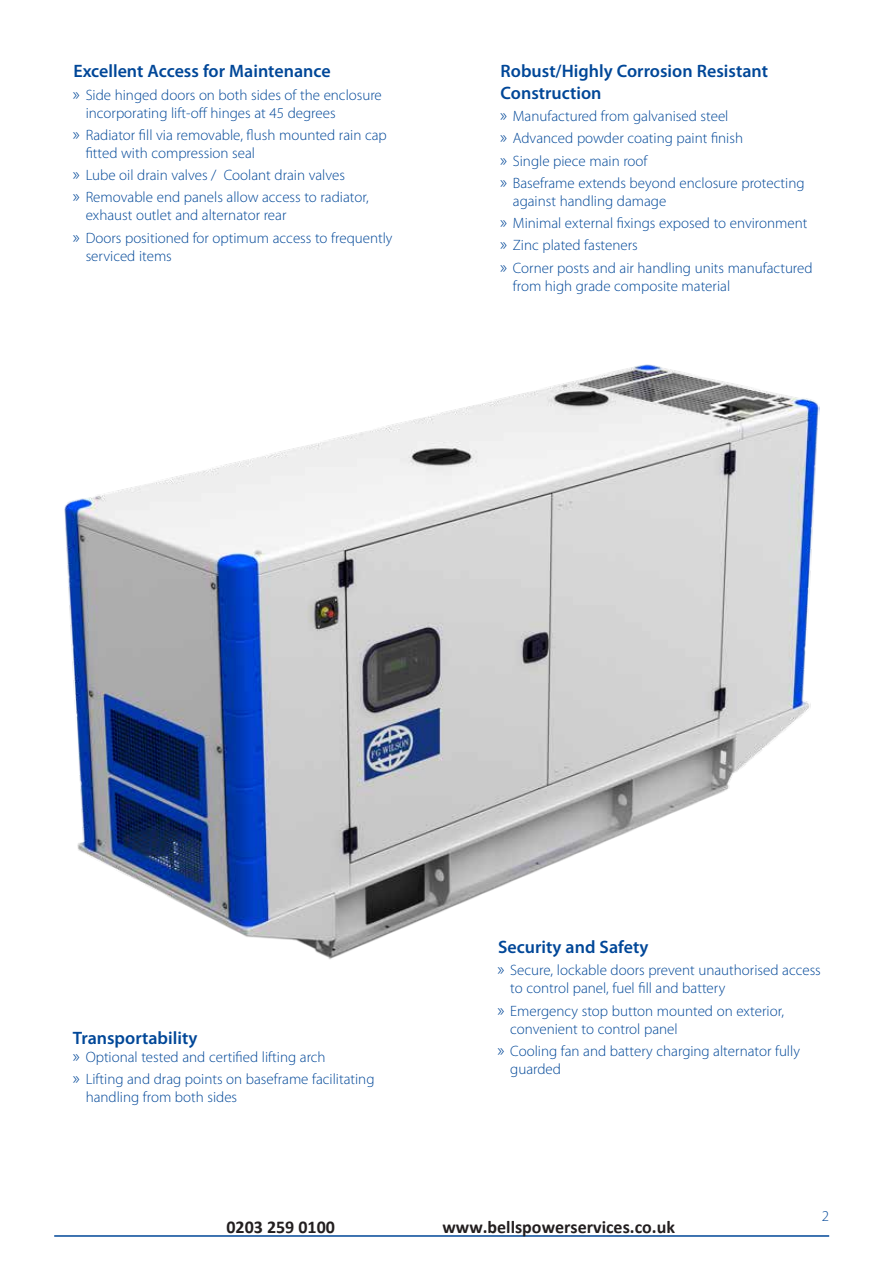
<style>
.page{position:relative;width:893px;height:1263px;background:#fff}
.page>*{position:absolute;margin:0;border:0;box-sizing:border-box;transform-origin:0 0}
.t1{font:600 18px/21.6px "Myriad Pro";color:#004798}
.t2{font:700 18px "Calibri";color:#221e1f}
.t3{font:300 15px/22.2px "Myriad Pro";color:#004798}
.s1{font-size:18px}
</style>
<div class="page">
<hr style="left:54px;top:1235px;width:775px;height:2px;background:#004798">
<img style="left:64px;top:364px;width:755px;height:595px">
<p class="t1" style="left:73px;top:60px;width:259px">Excellent Access for Maintenance</p>
<p class="t3" style="left:86px;top:85px;width:298px;line-height:18px;text-indent:-13px"><span class="s1">»</span> Side hinged doors on both sides of the enclosure incorporating lift-off hinges at 45 degrees</p>
<p class="t3" style="left:86px;top:126px;width:303px;line-height:18px;text-indent:-13px"><span class="s1">»</span> Radiator fill via removable, flush mounted rain cap fitted with compression seal</p>
<p class="t3" style="left:73px;top:164px;width:297px"><span class="s1">»</span> Lube oil drain valves / Coolant drain valves<br><span class="s1">»</span> Removable end panels allow access to radiator,</p>
<p class="t3" style="left:73px;top:204px;width:321px;text-indent:13px">exhaust outlet and alternator rear<br><span class="s1">»</span> Doors positioned for optimum access to frequently</p>
<p class="t3" style="left:86px;top:244px;width:88px">serviced items</p>
<p class="t1" style="left:501px;top:60px;width:269px">Robust/Highly Corrosion Resistant<br>Construction</p>
<p class="t3" style="left:500px;top:105px;width:306px"><span class="s1">»</span> Manufactured from galvanised steel<br><span class="s1">»</span> Advanced powder coating paint finish<br><span class="s1">»</span> Single piece main roof<br><span class="s1">»</span> Baseframe extends beyond enclosure protecting</p>
<p class="t3" style="left:500px;top:190px;width:314px;text-indent:13px">against handling damage<br><span class="s1">»</span> Minimal external fixings exposed to environment <span class="s1">»</span> Zinc plated fasteners<br><span class="s1">»</span> Corner posts and air handling units manufactured</p>
<p class="t3" style="left:513px;top:274px;width:219px">from high grade composite material</p>
<p class="t1" style="left:73px;top:1027px;width:126px">Transportability</p>
<p class="t3" style="left:73px;top:1046px;width:303px"><span class="s1">»</span> Optional tested and certified lifting arch<br><span class="s1">»</span> Lifting and drag points on baseframe facilitating</p>
<p class="t3" style="left:86px;top:1086px;width:153px">handling from both sides</p>
<p class="t1" style="left:498px;top:936px;width:152px">Security and Safety</p>
<p class="t3" style="left:510px;top:961px;width:312px;line-height:18px;text-indent:-13px"><span class="s1">»</span> Secure, lockable doors prevent unauthorised access to control panel, fuel fill and battery</p>
<p class="t3" style="left:510px;top:1001px;width:275px;line-height:18px;text-indent:-13px"><span class="s1">»</span> Emergency stop button mounted on exterior, convenient to control panel</p>
<p class="t3" style="left:510px;top:1042px;width:291px;line-height:18px;text-indent:-13px"><span class="s1">»</span> Cooling fan and battery charging alternator fully guarded</p>
<p class="t2" style="left:226px;top:1214px;width:110px">0203 259 0100</p>
<p class="t2" style="left:442px;top:1214px;width:234px">www.bellspowerservices.co.uk</p>
<p class="t3" style="left:822px;top:1205px;width:9px">2</p>
</div>
